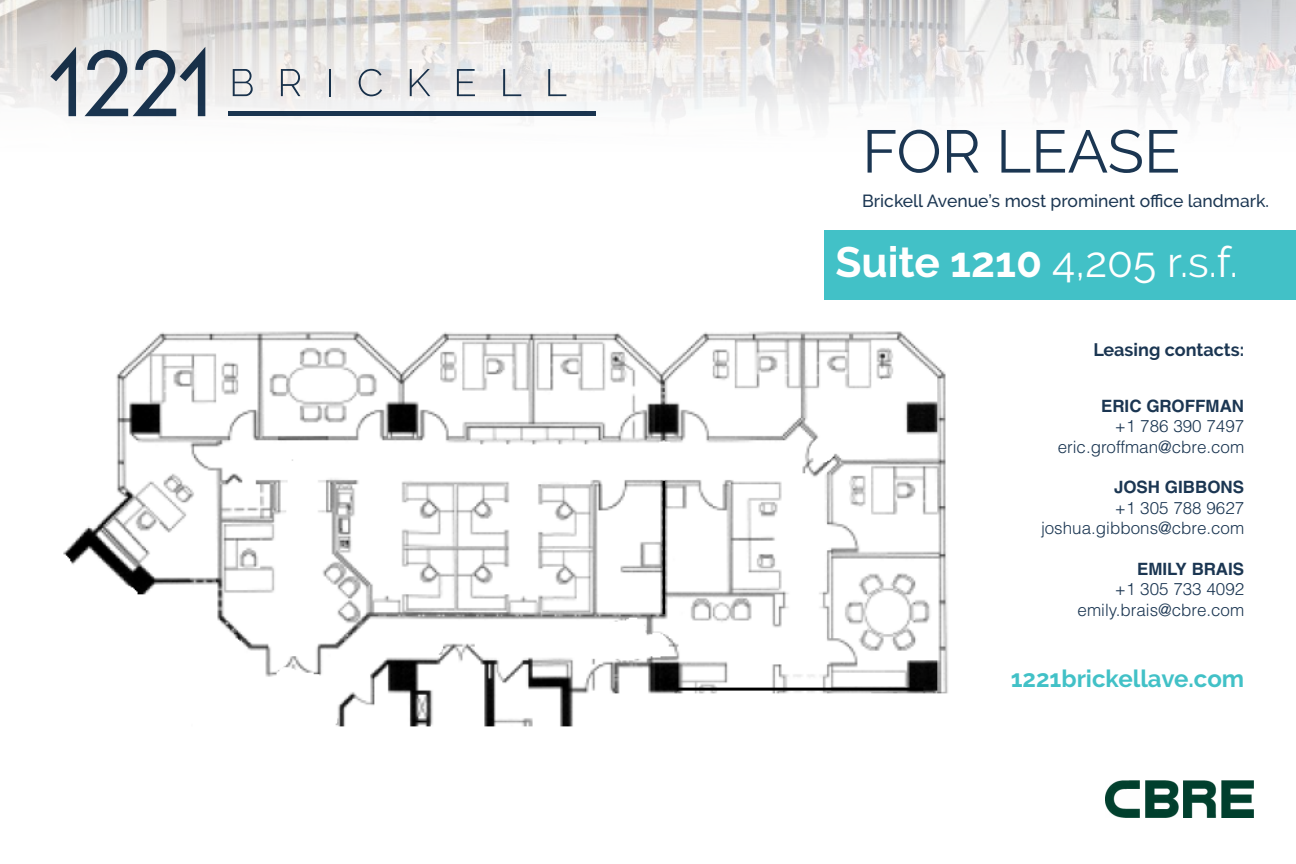
<style>
.page{position:relative;width:1296px;height:864px;background:#fff}
.page>*{position:absolute;margin:0;border:0;box-sizing:border-box;transform-origin:0 0}
.t1{font:60px "Raleway";color:#1b3652}
.t2{font:42.5px "Raleway";color:#fff}
.t3{font:700 24px "Raleway";color:#42c1c7}
.t4{font:700 18px "Raleway";color:#1b3652}
.t5{font:500 17.5px "Raleway";color:#1b3652}
.t6{font:300 17px/20.4px "Helvetica LT Std";color:#1b3652;text-align:right}
.t7{font:700 17px "Helvetica LT Std";color:#1b3652}
.s1{font-weight:700}
</style>
<div class="page">
<img style="left:1105px;top:780px;width:148px;height:37px">
<div style="left:824px;top:230px;width:472px;height:70px;background:#42c1c7"></div>
<img style="left:0;top:0;width:1296px;height:122px">
<svg style="left:50px;top:47px;width:26px;height:69px"></svg>
<svg style="left:85px;top:47px;width:120px;height:69px"></svg>
<svg style="left:233px;top:69px;width:20px;height:27px"></svg>
<svg style="left:281px;top:69px;width:19px;height:27px"></svg>
<hr style="left:329px;top:69px;width:2px;height:27px;background:#1b3652">
<svg style="left:359px;top:69px;width:23px;height:27px"></svg>
<svg style="left:410px;top:69px;width:20px;height:27px"></svg>
<svg style="left:457px;top:69px;width:18px;height:27px"></svg>
<svg style="left:503px;top:69px;width:18px;height:27px"></svg>
<svg style="left:548px;top:69px;width:18px;height:27px"></svg>
<div style="left:228px;top:111px;width:368px;height:5px;background:#1b3652"></div>
<img style="left:63px;top:331px;width:885px;height:396px">
<hr style="left:677px;top:688px;width:246px;height:3px;background:#000">
<hr style="left:663px;top:481px;width:2px;height:133px;background:#000">
<h1 class="t1" style="left:862px;top:117px;width:320px">FOR LEASE</h1>
<p class="t5" style="left:862px;top:191px;width:408px">Brickell Avenue’s most prominent office landmark.</p>
<h2 class="t2" style="left:835px;top:237px;width:404px"><span class="s1">Suite 1210</span> 4,205 r.s.f.</h2>
<p class="t4" style="left:1093px;top:340px;width:152px">Leasing contacts:</p>
<p class="t7" style="left:1101px;top:395px;width:145px">ERIC GROFFMAN</p>
<p class="t6" style="left:1058px;top:416px;width:188px">+1 786 390 7497 eric.groffman@cbre.com</p>
<p class="t7" style="left:1114px;top:477px;width:132px">JOSH GIBBONS</p>
<p class="t6" style="left:1041px;top:497px;width:205px">+1 305 788 9627 joshua.gibbons@cbre.com</p>
<p class="t7" style="left:1137px;top:559px;width:109px">EMILY BRAIS</p>
<p class="t6" style="left:1078px;top:579px;width:168px">+1 305 733 4092 emily.brais@cbre.com</p>
<h3 class="t3" style="left:1011px;top:665px;width:235px">1221brickellave.com</h3>
</div>
